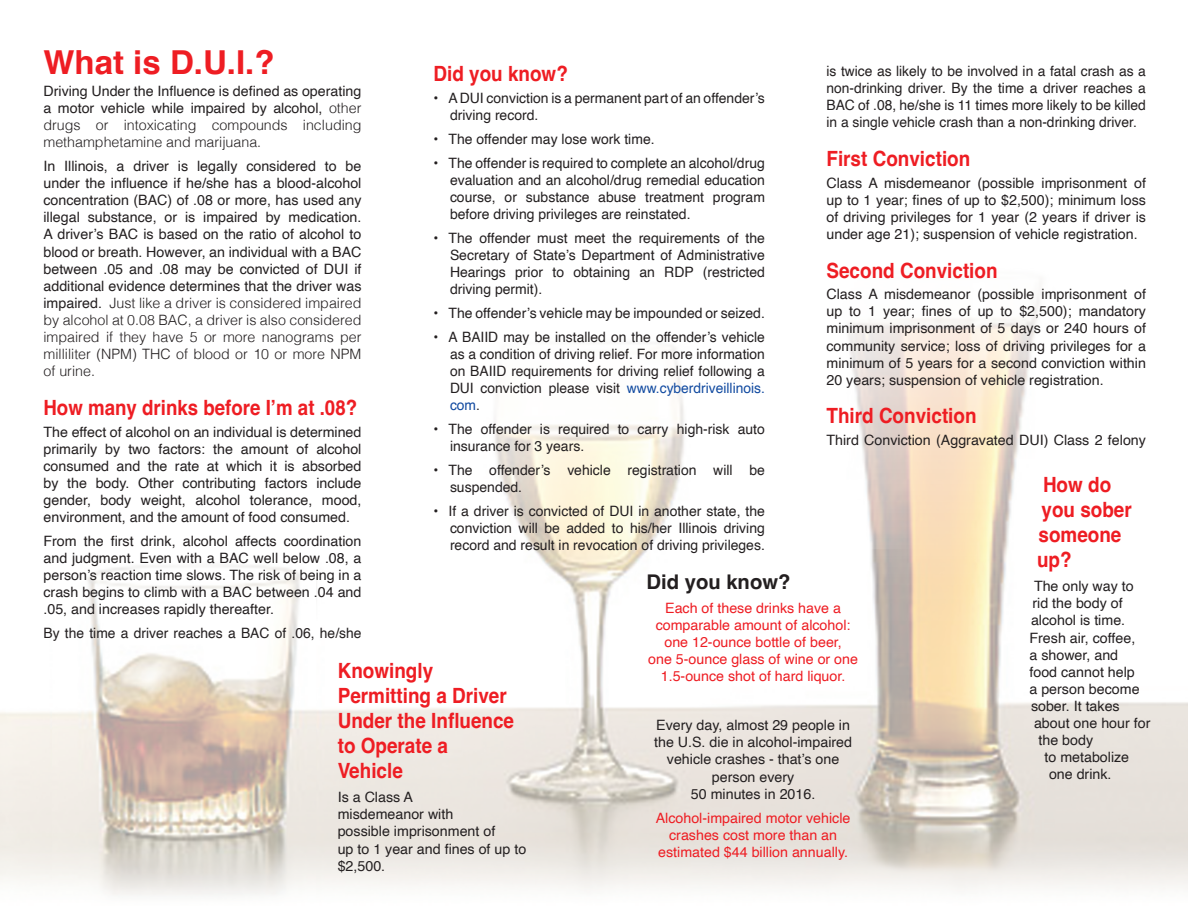
<style>
.page{position:relative;width:1188px;height:918px;background:#fff}
.page>*{position:absolute;margin:0;border:0;box-sizing:border-box;transform-origin:0 0}
.t1{font:700 33px "Helvetica";color:#ee1d23}
.Sub_title1{font:700 21px/25.2px "Helvetica";color:#ee1d23;scale:.9 1}
.Sub_title1-2{font:700 21px "Helvetica";color:#ee1d23;scale:.89 1}
.Text1{font:700 20.25px "Helvetica";color:#231f20}
.Text1-2{font:14.25px/17.1px "Helvetica";color:#231f20;text-align:justify}
.Bullets{font:14.25px/17.1px "Helvetica";color:#231f20;text-align:justify}
.Text1-3{font:14.25px/17.1px "Helvetica";color:#ee1d23;text-align:center}
.s1{font-weight:300}
.s2{color:#114aa0}
</style>
<div class="page">
<img style="left:0;top:297px;width:1188px;height:598px">
<p class="t1" style="left:44px;top:43px;width:233px">What is D.U.I.?</p>
<p class="Text1-2" style="left:44px;top:83px;width:320px">Driving Under the Influence is defined as operating a motor vehicle while impaired by alcohol, <span class="s1">other drugs or intoxicating compounds including methamphetamine and marijuana.</span></p>
<p class="Text1-2" style="left:44px;top:158px;width:320px">In Illinois, a driver is legally considered to be under the influence if he/she has a blood-alcohol concentration (BAC) of .08 or more, has used any illegal substance, or is impaired by medication.<br>A driver’s BAC is based on the ratio of alcohol to blood or breath. However, an individual with a BAC between .05 and .08 may be convicted of DUI if additional evidence determines that the driver was impaired. <span class="s1">Just like a driver is considered impaired by alcohol at 0.08 BAC, a driver is also considered impaired if they have 5 or more nanograms per milliliter (NPM) THC of blood or 10 or more NPM of urine.</span></p>
<p class="Sub_title1-2" style="left:44px;top:395px;width:354px">How many drinks before I’m at .08?</p>
<p class="Text1-2" style="left:44px;top:423px;width:319px">The effect of alcohol on an individual is determined primarily by two factors: the amount of alcohol consumed and the rate at which it is absorbed by the body. Other contributing factors include gender, body weight, alcohol tolerance, mood, environment, and the amount of food consumed.</p>
<p class="Text1-2" style="left:44px;top:533px;width:319px">From the first drink, alcohol affects coordination and judgment. Even with a BAC well below .08, a person’s reaction time slows. The risk of being in a crash begins to climb with a BAC between .04 and .05, and increases rapidly thereafter.</p>
<p class="Text1-2" style="left:44px;top:625px;width:319px">By the time a driver reaches a BAC of .06, he/she</p>
<p class="Text1-2" style="left:826px;top:63px;width:321px">is twice as likely to be involved in a fatal crash as a non-drinking driver. By the time a driver reaches a BAC of .08, he/she is 11 times more likely to be killed in a single vehicle crash than a non-drinking driver.</p>
<p class="Sub_title1" style="left:826px;top:148px;width:161px">First Conviction</p>
<p class="Text1-2" style="left:826px;top:175px;width:321px">Class A misdemeanor (possible imprisonment of up to 1 year; fines of up to $2,500); minimum loss of driving privileges for 1 year (2 years if driver is under age 21); suspension of vehicle registration.</p>
<p class="Sub_title1" style="left:826px;top:260px;width:192px">Second Conviction</p>
<p class="Text1-2" style="left:826px;top:286px;width:321px">Class A misdemeanor (possible imprisonment of up to 1 year; fines of up to $2,500); mandatory minimum imprisonment of 5 days or 240 hours of community service; loss of driving privileges for a minimum of 5 years for a second conviction within 20 years; suspension of vehicle registration.</p>
<p class="Sub_title1" style="left:826px;top:406px;width:168px">Third Conviction</p>
<p class="Text1-2" style="left:826px;top:432px;width:321px">Third Conviction (Aggravated DUI) Class 2 felony</p>
<p class="Sub_title1" style="left:1037px;top:474px;width:107px">How do you sober someone up?</p>
<p class="Text1-2" style="left:1034px;top:578px;width:101px">The only way to</p>
<p class="Text1-2" style="left:1032px;top:595px;width:92px">rid the body of</p>
<p class="Text1-2" style="left:1031px;top:612px;width:96px">alcohol is time.</p>
<p class="Text1-2" style="left:1029px;top:629px;width:107px">Fresh air, coffee,</p>
<p class="Text1-2" style="left:1029px;top:647px;width:90px">a shower, and</p>
<p class="Text1-2" style="left:1029px;top:664px;width:107px">food cannot help</p>
<p class="Text1-2" style="left:1029px;top:681px;width:112px">a person become</p>
<p class="Text1-2" style="left:1031px;top:698px;width:90px">sober. It takes</p>
<p class="Text1-2" style="left:1034px;top:715px;width:118px">about one hour for</p>
<p class="Text1-2" style="left:1038px;top:732px;width:56px">the body</p>
<p class="Text1-2" style="left:1044px;top:749px;width:86px">to metabolize</p>
<p class="Text1-2" style="left:1049px;top:766px;width:64px">one drink.</p>
<p class="Sub_title1" style="left:434px;top:63px;width:151px">Did you know?</p>
<p class="Bullets" style="left:450px;top:90px;width:316px;text-indent:-16px">• A DUI conviction is a permanent part of an offender’s driving record.</p>
<p class="Bullets" style="left:434px;top:131px;width:223px">• The offender may lose work time.</p>
<p class="Bullets" style="left:450px;top:154px;width:316px;text-indent:-16px">• The offender is required to complete an alcohol/drug evaluation and an alcohol/drug remedial education course, or substance abuse treatment program before driving privileges are reinstated.</p>
<p class="Bullets" style="left:450px;top:230px;width:316px;text-indent:-16px">• The offender must meet the requirements of the Secretary of State’s Department of Administrative Hearings prior to obtaining an RDP (restricted driving permit).</p>
<p class="Bullets" style="left:434px;top:305px;width:333px">• The offender’s vehicle may be impounded or seized.</p>
<p class="Bullets" style="left:450px;top:329px;width:316px;text-indent:-16px">• A BAIID may be installed on the offender’s vehicle as a condition of driving relief. For more information on BAIID requirements for driving relief following a DUI conviction please visit <span class="s2">www.cyberdriveillinois. com</span>.</p>
<p class="Bullets" style="left:450px;top:421px;width:316px;text-indent:-16px">• The offender is required to carry high-risk auto insurance for 3 years.</p>
<p class="Bullets" style="left:450px;top:462px;width:316px;text-indent:-16px">• The offender’s vehicle registration will be suspended.</p>
<p class="Bullets" style="left:450px;top:503px;width:316px;text-indent:-16px">• If a driver is convicted of DUI in another state, the conviction will be added to his/her Illinois driving record and result in revocation of driving privileges.</p>
<p class="Text1" style="left:646px;top:569px;width:146px">Did you know?</p>
<p class="Text1-3" style="left:648px;top:600px;width:211px">Each of these drinks have a comparable amount of alcohol: one 12-ounce bottle of beer,<br>one 5-ounce glass of wine or one<br>1.5-ounce shot of hard liquor.</p>
<p class="Text1-2" style="left:654px;top:717px;width:199px;text-align:center">Every day, almost 29 people in the U.S. die in alcohol-impaired vehicle crashes - that’s one person every<br>50 minutes in 2016.</p>
<p class="Text1-3" style="left:656px;top:810px;width:196px">Alcohol-impaired motor vehicle crashes cost more than an estimated $44 billion annually.</p>
<p class="Sub_title1" style="left:338px;top:660px;width:198px">Knowingly<br>Permitting a Driver<br>Under the Influence to Operate a<br>Vehicle</p>
<p class="Text1-2" style="left:338px;top:789px;width:190px;text-align:left">Is a Class A<br>misdemeanor with<br>possible imprisonment of<br>up to 1 year and fines of up to $2,500.</p>
</div>
